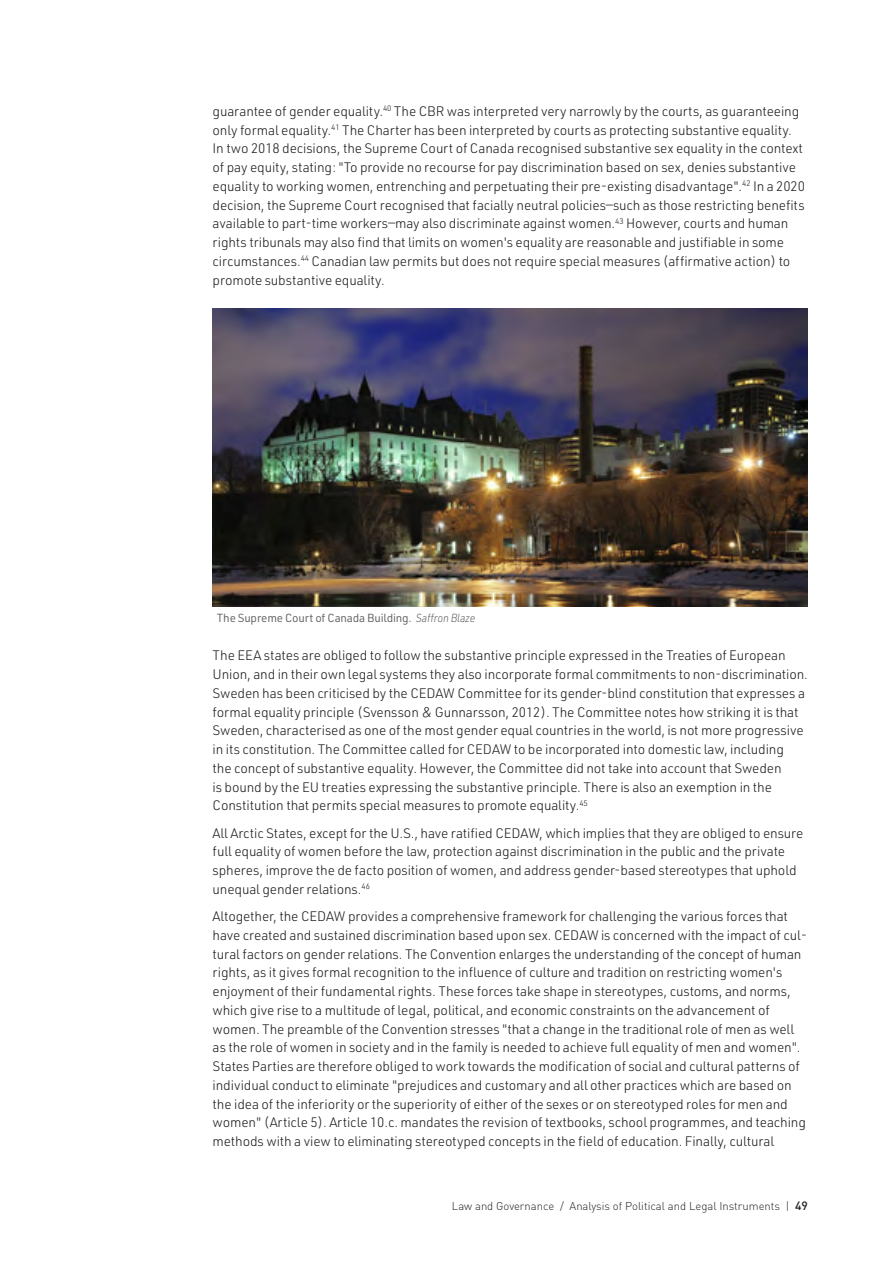
<style>
.page{position:relative;width:893px;height:1263px;background:#fff}
.page>*{position:absolute;margin:0;border:0;box-sizing:border-box;transform-origin:0 0}
.t1{font:300 13.5px/18.8px "URWDIN";letter-spacing:-.01em;color:#1d1e1f}
.t2{font:11.55px "URWDIN";letter-spacing:-.015em;color:#636464}
.t3{font:300 11.25px "DIN Pro";color:#1d1e1f}
.s1{font-weight:300;font-style:italic}
.s2{font-weight:500;font-size:12px}
</style>
<div class="page">
<img style="left:213px;top:309px;width:595px;height:298px">
<p class="t1" style="left:213px;top:101px;width:594px">guarantee of gender equality.<sup>40</sup> The CBR was interpreted very narrowly by the courts, as guaranteeing only formal equality.<sup>41</sup> The Charter has been interpreted by courts as protecting substantive equality.<br>In two 2018 decisions, the Supreme Court of Canada recognised substantive sex equality in the context of pay equity, stating: "To provide no recourse for pay discrimination based on sex, denies substantive equality to working women, entrenching and perpetuating their pre-existing disadvantage".<sup>42</sup> In a 2020 decision, the Supreme Court recognised that facially neutral policies—such as those restricting benefits available to part-time workers—may also discriminate against women.<sup>43</sup> However, courts and human rights tribunals may also find that limits on women's equality are reasonable and justifiable in some circumstances.<sup>44</sup> Canadian law permits but does not require special measures (affirmative action) to promote substantive equality.</p>
<p class="t2" style="left:217px;top:610px;width:260px">The Supreme Court of Canada Building. <span class="s1">Saffron Blaze</span></p>
<p class="t1" style="left:213px;top:646px;width:597px">The EEA states are obliged to follow the substantive principle expressed in the Treaties of European Union, and in their own legal systems they also incorporate formal commitments to non-discrimination.<br>Sweden has been criticised by the CEDAW Committee for its gender-blind constitution that expresses a formal equality principle (Svensson &amp; Gunnarsson, 2012). The Committee notes how striking it is that Sweden, characterised as one of the most gender equal countries in the world, is not more progressive in its constitution. The Committee called for CEDAW to be incorporated into domestic law, including<br>the concept of substantive equality. However, the Committee did not take into account that Sweden<br>is bound by the EU treaties expressing the substantive principle. There is also an exemption in the Constitution that permits special measures to promote equality.<sup>45</sup></p>
<p class="t1" style="left:213px;top:823px;width:592px">All Arctic States, except for the U.S., have ratified CEDAW, which implies that they are obliged to ensure full equality of women before the law, protection against discrimination in the public and the private spheres, improve the de facto position of women, and address gender-based stereotypes that uphold unequal gender relations.<sup>46</sup></p>
<p class="t1" style="left:213px;top:906px;width:596px">Altogether, the CEDAW provides a comprehensive framework for challenging the various forces that have created and sustained discrimination based upon sex. CEDAW is concerned with the impact of cul&shy;tural factors on gender relations. The Convention enlarges the understanding of the concept of human rights, as it gives formal recognition to the influence of culture and tradition on restricting women's enjoyment of their fundamental rights. These forces take shape in stereotypes, customs, and norms, which give rise to a multitude of legal, political, and economic constraints on the advancement of women. The preamble of the Convention stresses "that a change in the traditional role of men as well as the role of women in society and in the family is needed to achieve full equality of men and women".<br>States Parties are therefore obliged to work towards the modification of social and cultural patterns of individual conduct to eliminate "prejudices and customary and all other practices which are based on the idea of the inferiority or the superiority of either of the sexes or on stereotyped roles for men and women" (Article 5). Article 10.c. mandates the revision of textbooks, school programmes, and teaching methods with a view to eliminating stereotyped concepts in the field of education. Finally, cultural</p>
<p class="t3" style="left:452px;top:1198px;width:358px">Law and Governance / Analysis of Political and Legal Instruments | <span class="s2">49</span></p>
</div>
